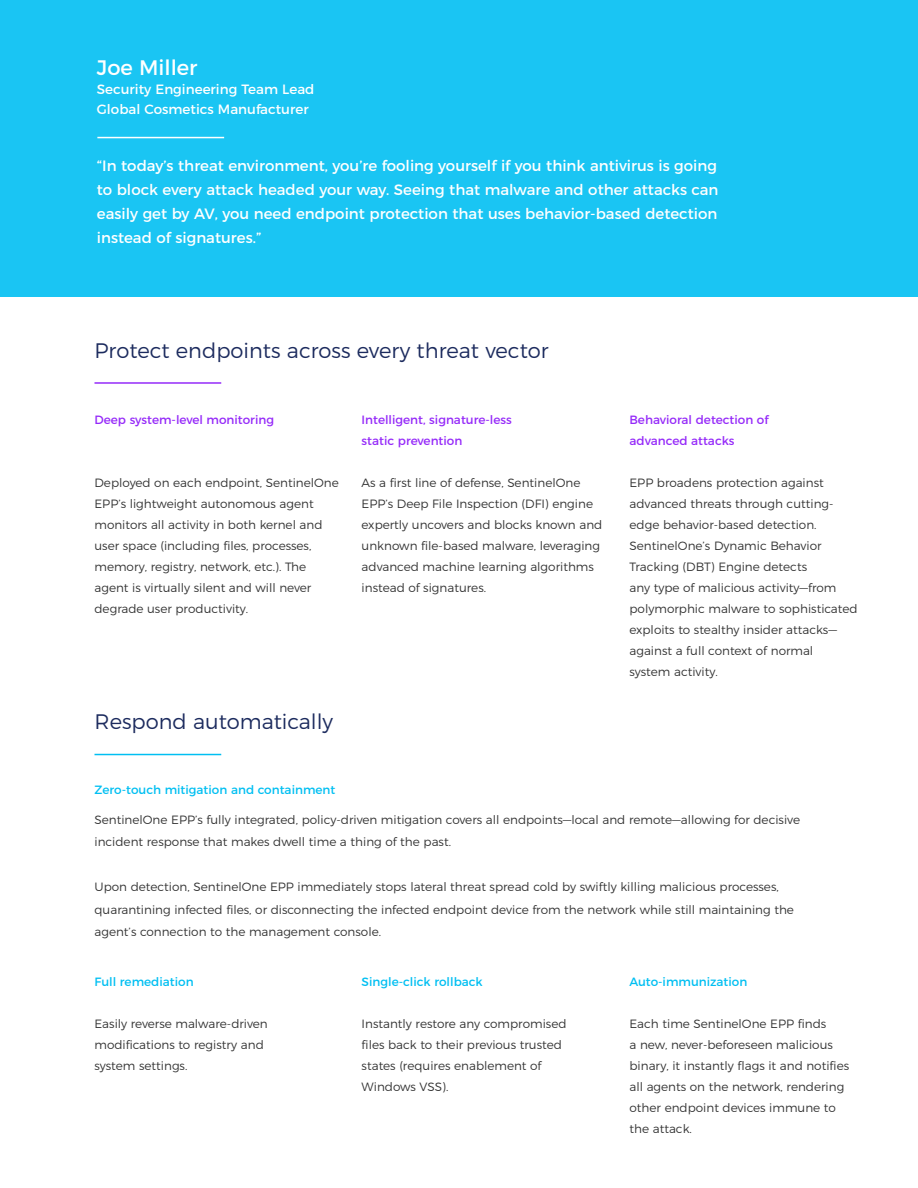
<style>
.page{position:relative;width:918px;height:1188px;background:#fff}
.page>*{position:absolute;margin:0;border:0;box-sizing:border-box;transform-origin:0 0}
.t1{font:300 21px "Montserrat";color:#1c2b5e}
.t2{font:21px "Montserrat";color:#fff}
.t3{font:15px/24px "Montserrat";color:#fff;text-align:justify}
.t4{font:13.5px/19.5px "Montserrat";color:#fff}
.t5{font:300 12px/21px "Montserrat";color:#333}
.t6{font:12px/21px "Montserrat";color:#952af9}
.t7{font:12px "Montserrat";color:#00bff2}
</style>
<div class="page">
<hr style="left:94px;top:754px;width:127px;height:1px;background:#00bff2">
<hr style="left:94px;top:382px;width:127px;height:2px;background:#952af9">
<div style="left:0;top:0;width:918px;height:297px;background:#1ac5f3"></div>
<hr style="left:97px;top:137px;width:127px;height:1px;background:#fff">
<h1 class="t2" style="left:97px;top:51px;width:102px">Joe Miller</h1>
<p class="t4" style="left:97px;top:79px;width:219px">Security Engineering Team Lead<br>Global Cosmetics Manufacturer</p>
<p class="t3" style="left:97px;top:152px;width:623px">“In today’s threat environment, you’re fooling yourself if you think antivirus is going to block every attack headed your way. Seeing that malware and other attacks can easily get by AV, you need endpoint protection that uses behavior-based detection instead of signatures.”</p>
<h1 class="t1" style="left:94px;top:334px;width:456px">Protect endpoints across every threat vector</h1>
<p class="t6" style="left:94px;top:409px;width:181px">Deep system-level monitoring</p>
<p class="t5" style="left:94px;top:472px;width:246px">Deployed on each endpoint, SentinelOne EPP’s lightweight autonomous agent monitors all activity in both kernel and user space (including files, processes, memory, registry, network, etc.). The agent is virtually silent and will never degrade user productivity.</p>
<p class="t6" style="left:362px;top:409px;width:152px">Intelligent, signature-less static prevention</p>
<p class="t5" style="left:362px;top:472px;width:242px">As a first line of defense, SentinelOne EPP’s Deep File Inspection (DFI) engine expertly uncovers and blocks known and unknown file-based malware, leveraging advanced machine learning algorithms instead of signatures.</p>
<h1 class="t1" style="left:94px;top:705px;width:240px">Respond automatically</h1>
<p class="t6" style="left:630px;top:409px;width:141px">Behavioral detection of advanced attacks</p>
<p class="t5" style="left:630px;top:472px;width:230px">EPP broadens protection against advanced threats through cutting&shy;edge behavior-based detection.<br>SentinelOne’s Dynamic Behavior<br>Tracking (DBT) Engine detects<br>any type of malicious activity—from polymorphic malware to sophisticated exploits to stealthy insider attacks— against a full context of normal<br>system activity.</p>
<p class="t7" style="left:94px;top:780px;width:242px">Zero-touch mitigation and containment</p>
<p class="t5" style="left:94px;top:807px;width:707px;line-height:22.5px">SentinelOne EPP’s fully integrated, policy-driven mitigation covers all endpoints—local and remote—allowing for decisive incident response that makes dwell time a thing of the past.</p>
<p class="t5" style="left:94px;top:875px;width:701px;line-height:22.5px">Upon detection, SentinelOne EPP immediately stops lateral threat spread cold by swiftly killing malicious processes, quarantining infected files, or disconnecting the infected endpoint device from the network while still maintaining the agent’s connection to the management console.</p>
<p class="t7" style="left:94px;top:972px;width:101px">Full remediation</p>
<p class="t5" style="left:94px;top:1012px;width:175px">Easily reverse malware-driven modifications to registry and system settings.</p>
<p class="t7" style="left:362px;top:972px;width:123px">Single-click rollback</p>
<p class="t5" style="left:362px;top:1012px;width:206px">Instantly restore any compromised files back to their previous trusted states (requires enablement of<br>Windows VSS).</p>
<p class="t7" style="left:630px;top:972px;width:119px">Auto-immunization</p>
<p class="t5" style="left:630px;top:1012px;width:221px">Each time SentinelOne EPP finds<br>a new, never-beforeseen malicious binary, it instantly flags it and notifies all agents on the network, rendering other endpoint devices immune to the attack.</p>
</div>
